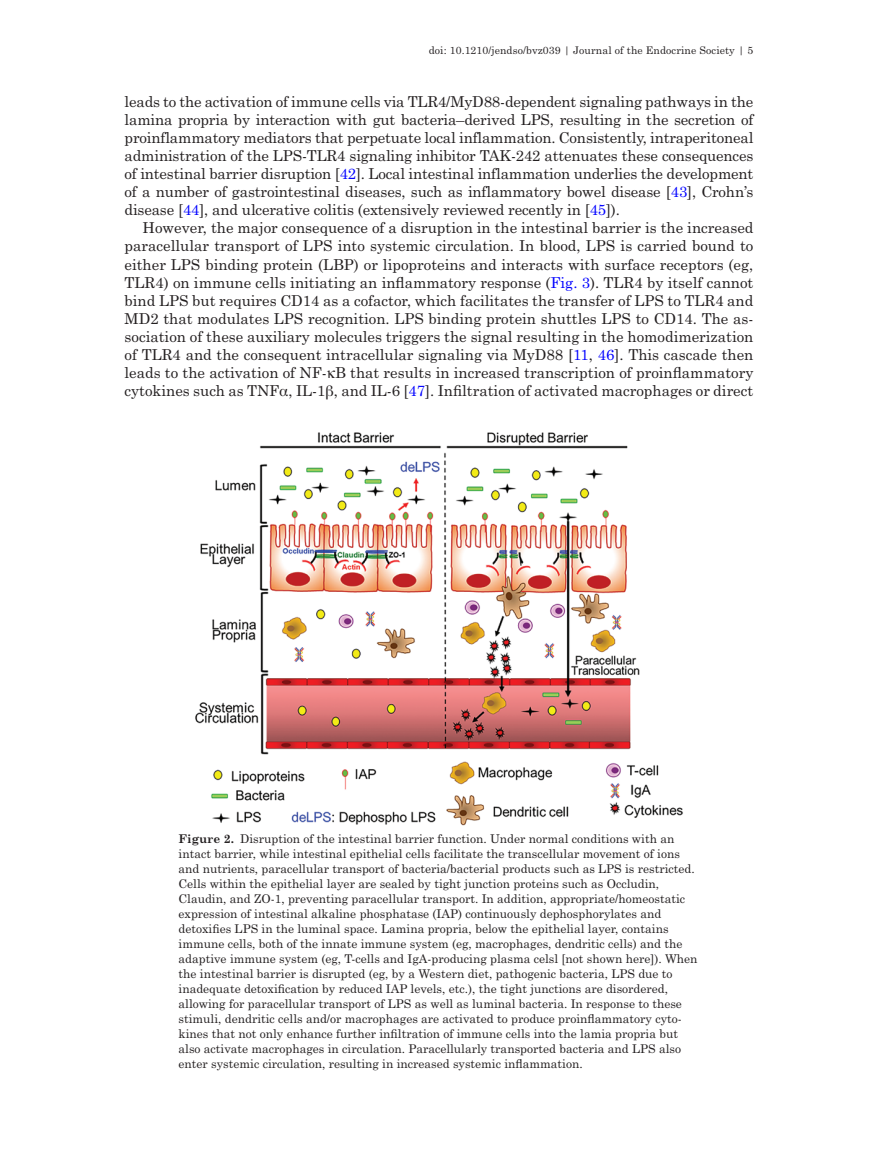
<style>
.page{position:relative;width:878px;height:1175px;background:#fff}
.page>*{position:absolute;margin:0;border:0;box-sizing:border-box;transform-origin:0 0}
.t1{font:15px/18px "Century Schoolbook Std";letter-spacing:-.005em;color:#231f20;text-align:justify}
.t2{font:12px/15px "Century Schoolbook Std";color:#231f20}
.t3{font:10.5px "Century Schoolbook Std";letter-spacing:.01em;color:#231f20}
.s1{color:#00f}
.s2{font-family:"Gandhari Unicode"}
.s3{font-weight:700}
</style>
<div class="page">
<img style="left:195px;top:432px;width:488px;height:393px">
<p class="t3" style="left:429px;top:44px;width:326px">doi: 10.1210/jendso/bvz039 | Journal of the Endocrine Society | 5</p>
<p class="t1" style="left:124px;top:93px;width:630px">leads to the activation of immune cells via TLR4/MyD88-dependent signaling pathways in the lamina propria by interaction with gut bacteria–derived LPS, resulting in the secretion of proinflammatory mediators that perpetuate local inflammation. Consistently, intraperitoneal administration of the LPS-TLR4 signaling inhibitor TAK-242 attenuates these consequences of intestinal barrier disruption [<span class="s1">42</span>]. Local intestinal inflammation underlies the development of a number of gastrointestinal diseases, such as inflammatory bowel disease [<span class="s1">43</span>], Crohn’s disease [<span class="s1">44</span>], and ulcerative colitis (extensively reviewed recently in [<span class="s1">45</span>]).</p>
<p class="t1" style="left:124px;top:219px;width:630px;text-indent:18px">However, the major consequence of a disruption in the intestinal barrier is the increased paracellular transport of LPS into systemic circulation. In blood, LPS is carried bound to either LPS binding protein (LBP) or lipoproteins and interacts with surface receptors (eg, TLR4) on immune cells initiating an inflammatory response (<span class="s1">Fig. 3</span>). TLR4 by itself cannot bind LPS but requires CD14 as a cofactor, which facilitates the transfer of LPS to TLR4 and MD2 that modulates LPS recognition. LPS binding protein shuttles LPS to CD14. The as&shy;sociation of these auxiliary molecules triggers the signal resulting in the homodimerization of TLR4 and the consequent intracellular signaling via MyD88 [<span class="s1">11</span>, <span class="s1">46</span>]. This cascade then leads to the activation of NF-<span class="s2">κ</span>B that results in increased transcription of proinflammatory cytokines such as TNF<span class="s2">α</span>, IL-1<span class="s2">β</span>, and IL-6 [<span class="s1">47</span>]. Infiltration of activated macrophages or direct</p>
<p class="t2" style="left:178px;top:830px;width:520px"><span class="s3">Figure 2.</span> Disruption of the intestinal barrier function. Under normal conditions with an intact barrier, while intestinal epithelial cells facilitate the transcellular movement of ions and nutrients, paracellular transport of bacteria/bacterial products such as LPS is restricted.<br>Cells within the epithelial layer are sealed by tight junction proteins such as Occludin, Claudin, and ZO-1, preventing paracellular transport. In addition, appropriate/homeostatic expression of intestinal alkaline phosphatase (IAP) continuously dephosphorylates and detoxifies LPS in the luminal space. Lamina propria, below the epithelial layer, contains immune cells, both of the innate immune system (eg, macrophages, dendritic cells) and the adaptive immune system (eg, T-cells and IgA-producing plasma celsl [not shown here]). When the intestinal barrier is disrupted (eg, by a Western diet, pathogenic bacteria, LPS due to inadequate detoxification by reduced IAP levels, etc.), the tight junctions are disordered, allowing for paracellular transport of LPS as well as luminal bacteria. In response to these stimuli, dendritic cells and/or macrophages are activated to produce proinflammatory cyto&shy;kines that not only enhance further infiltration of immune cells into the lamia propria but also activate macrophages in circulation. Paracellularly transported bacteria and LPS also enter systemic circulation, resulting in increased systemic inflammation.</p>
</div>
